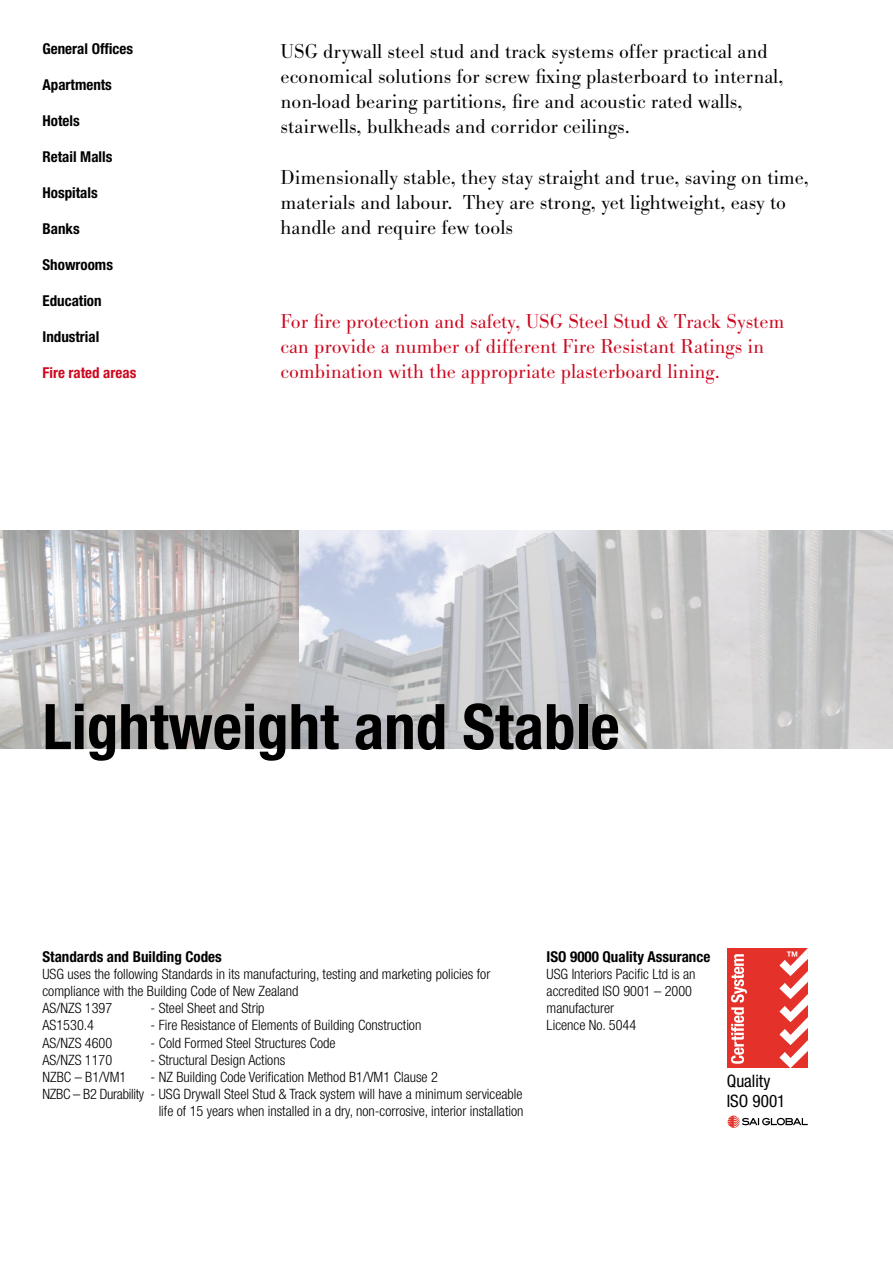
<style>
.page{position:relative;width:893px;height:1263px;background:#fff}
.page>*{position:absolute;margin:0;border:0;box-sizing:border-box;transform-origin:0 0}
.t1{font:700 condensed 63px "Helvetica Neue";color:#000}
.t2{font:300 21px/25.2px "Bodoni Antiqua T";color:#000}
.t3{font:300 21px/25.2px "Bodoni Antiqua T";color:#cc071e}
.t4{font:condensed 17.1px/20.5px "Helvetica Neue";color:#000}
.t5{font:700 condensed 15px "Helvetica Neue";color:#000}
.t6{font:700 condensed 15px "Helvetica Neue";color:#cc071e}
.t7{font:300 condensed 14.25px/17.1px "Helvetica Neue";color:#000}
</style>
<div class="page">
<svg style="left:0;top:530px;width:893px;height:219px;background:#c6c7c9"></svg>
<div style="left:727px;top:948px;width:81px;height:120px;background:#e4312a"></div>
<svg style="left:731px;top:954px;width:16px;height:110px"></svg>
<svg style="left:779px;top:948px;width:29px;height:120px"></svg>
<svg style="left:728px;top:1115px;width:80px;height:13px"></svg>
<p class="t5" style="left:43px;top:40px;width:92px">General Offices</p>
<p class="t5" style="left:43px;top:76px;width:71px">Apartments</p>
<p class="t5" style="left:43px;top:112px;width:39px">Hotels</p>
<p class="t5" style="left:43px;top:148px;width:71px">Retail Malls</p>
<p class="t5" style="left:43px;top:184px;width:57px">Hospitals</p>
<p class="t5" style="left:43px;top:220px;width:39px">Banks</p>
<p class="t5" style="left:43px;top:256px;width:72px">Showrooms</p>
<p class="t5" style="left:43px;top:292px;width:61px">Education</p>
<p class="t5" style="left:43px;top:328px;width:58px">Industrial</p>
<p class="t6" style="left:43px;top:364px;width:95px">Fire rated areas</p>
<h2 class="t2" style="left:281px;top:38px;width:504px">USG drywall steel stud and track systems offer practical and economical solutions for screw fixing plasterboard to internal, non-load bearing partitions, fire and acoustic rated walls, stairwells, bulkheads and corridor ceilings.</h2>
<h2 class="t2" style="left:281px;top:164px;width:530px">Dimensionally stable, they stay straight and true, saving on time, materials and labour. They are strong, yet lightweight, easy to handle and require few tools</h2>
<h2 class="t3" style="left:281px;top:308px;width:505px">For fire protection and safety, USG Steel Stud &amp; Track System can provide a number of different Fire Resistant Ratings in combination with the appropriate plasterboard lining.</h2>
<h1 class="t1" style="left:43px;top:689px;width:579px">Lightweight and Stable</h1>
<p class="t5" style="left:43px;top:948px;width:181px">Standards and Building Codes</p>
<p class="t7" style="left:43px;top:965px;width:449px">USG uses the following Standards in its manufacturing, testing and marketing policies for compliance with the Building Code of New Zealand<br>AS/NZS 1397</p>
<p class="t7" style="left:151px;top:1000px;width:116px">- Steel Sheet and Strip</p>
<p class="t7" style="left:43px;top:1017px;width:53px">AS1530.4</p>
<p class="t7" style="left:151px;top:1017px;width:272px">- Fire Resistance of Elements of Building Construction</p>
<p class="t7" style="left:43px;top:1034px;width:71px">AS/NZS 4600</p>
<p class="t7" style="left:151px;top:1034px;width:187px">- Cold Formed Steel Structures Code</p>
<p class="t7" style="left:43px;top:1051px;width:71px">AS/NZS 1170</p>
<p class="t7" style="left:151px;top:1051px;width:136px">- Structural Design Actions</p>
<p class="t7" style="left:43px;top:1068px;width:85px">NZBC – B1/VM1</p>
<p class="t7" style="left:151px;top:1068px;width:289px">- NZ Building Code Verification Method B1/VM1 Clause 2</p>
<p class="t7" style="left:43px;top:1085px;width:482px">NZBC – B2 Durability - USG Drywall Steel Stud &amp; Track system will have a minimum serviceable</p>
<p class="t7" style="left:159px;top:1102px;width:366px">life of 15 years when installed in a dry, non-corrosive, interior installation</p>
<p class="t5" style="left:547px;top:948px;width:165px">ISO 9000 Quality Assurance</p>
<p class="t7" style="left:547px;top:965px;width:150px">USG Interiors Pacific Ltd is an accredited ISO 9001 – 2000 manufacturer<br>Licence No. 5044</p>
<p class="t4" style="left:727px;top:1070px;width:60px">Quality<br>ISO 9001</p>
</div>
